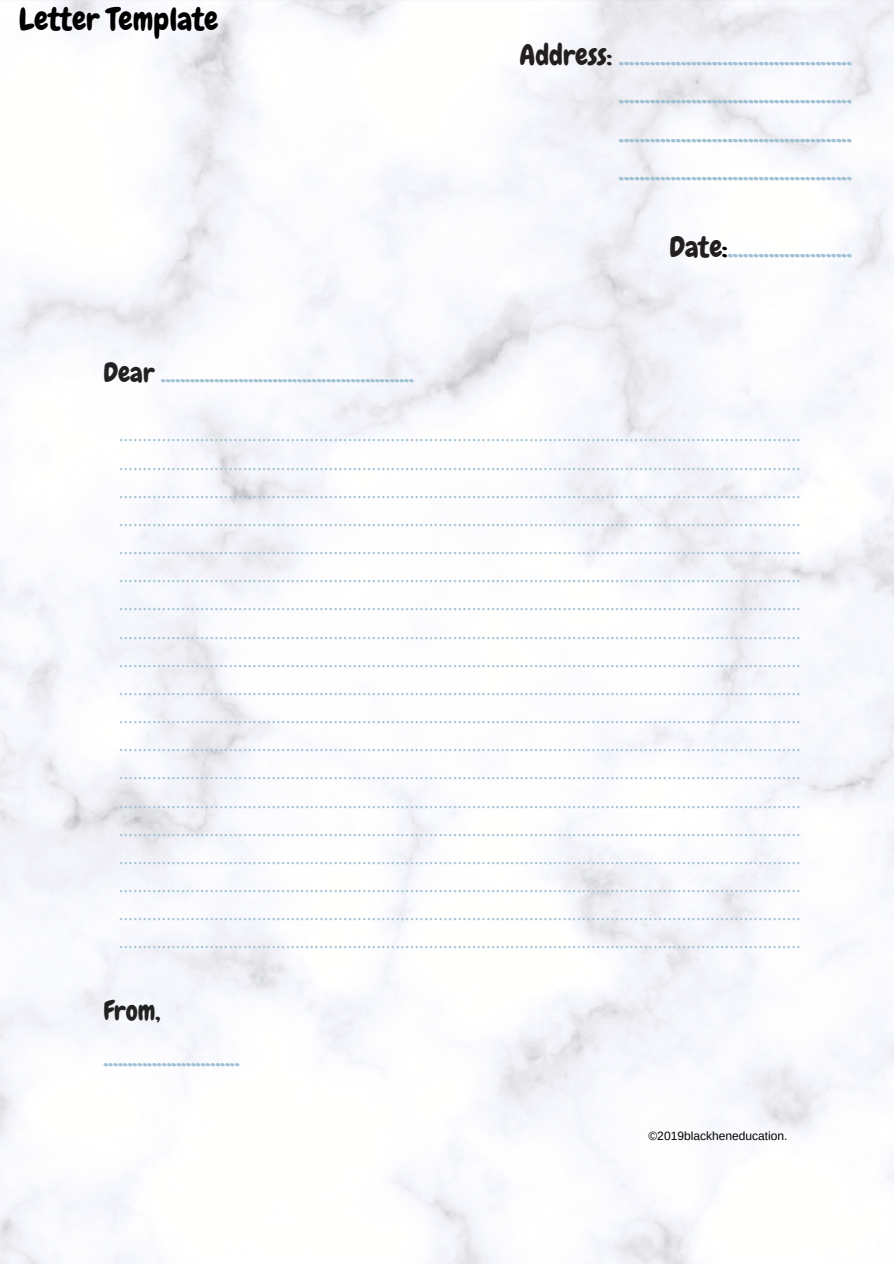
<style>
.page{position:relative;width:894px;height:1264px;background:#fff}
.page>*{position:absolute;margin:0;border:0;box-sizing:border-box;transform-origin:0 0}
.t1{font:31.5px "Chewy";color:#000}
.t2{font:28.65px/38.4px "Chewy";color:#a1c1d4;text-align:justify}
.t3{font:27px "Chewy";color:#a1c1d4}
.t4{font:27px "Chewy";color:#222}
.t5{font:16.65px/28.2px "Droid Serif";color:#a1c1d4;text-align:justify}
.t6{font:12px "Arimo";color:#000}
.s1{color:#222}
.s2{color:#231f1f}
.s3{color:#000}
</style>
<div class="page">
<h1 class="t1" style="left:19px;top:-1px;width:201px">Letter Template</h1>
<h3 class="t3" style="left:103px;top:355px;width:312px"><span class="s1">Dear</span> ....................................................</h3>
<h2 class="t2" style="left:618px;top:36px;width:234px;text-indent:-99px"><span class="s2">Address:</span> ............................................. ............................................. ............................................. .............................................</h2>
<h2 class="t2" style="left:669px;top:228px;width:184px"><span class="s2">Date</span><span class="s3">:</span>........................</h2>
<p class="t5" style="left:119px;top:421px;width:683px">............................................................................................................................................... ............................................................................................................................................... ............................................................................................................................................... ............................................................................................................................................... ............................................................................................................................................... ............................................................................................................................................... ............................................................................................................................................... ............................................................................................................................................... ............................................................................................................................................... ............................................................................................................................................... ............................................................................................................................................... ............................................................................................................................................... ............................................................................................................................................... ............................................................................................................................................... ............................................................................................................................................... ............................................................................................................................................... ............................................................................................................................................... ............................................................................................................................................... ...............................................................................................................................................</p>
<h3 class="t4" style="left:103px;top:993px;width:58px">From,</h3>
<h3 class="t3" style="left:103px;top:1039px;width:138px">............................</h3>
<p class="t6" style="left:648px;top:1128px;width:140px">©2019blackheneducation.</p>
</div>
